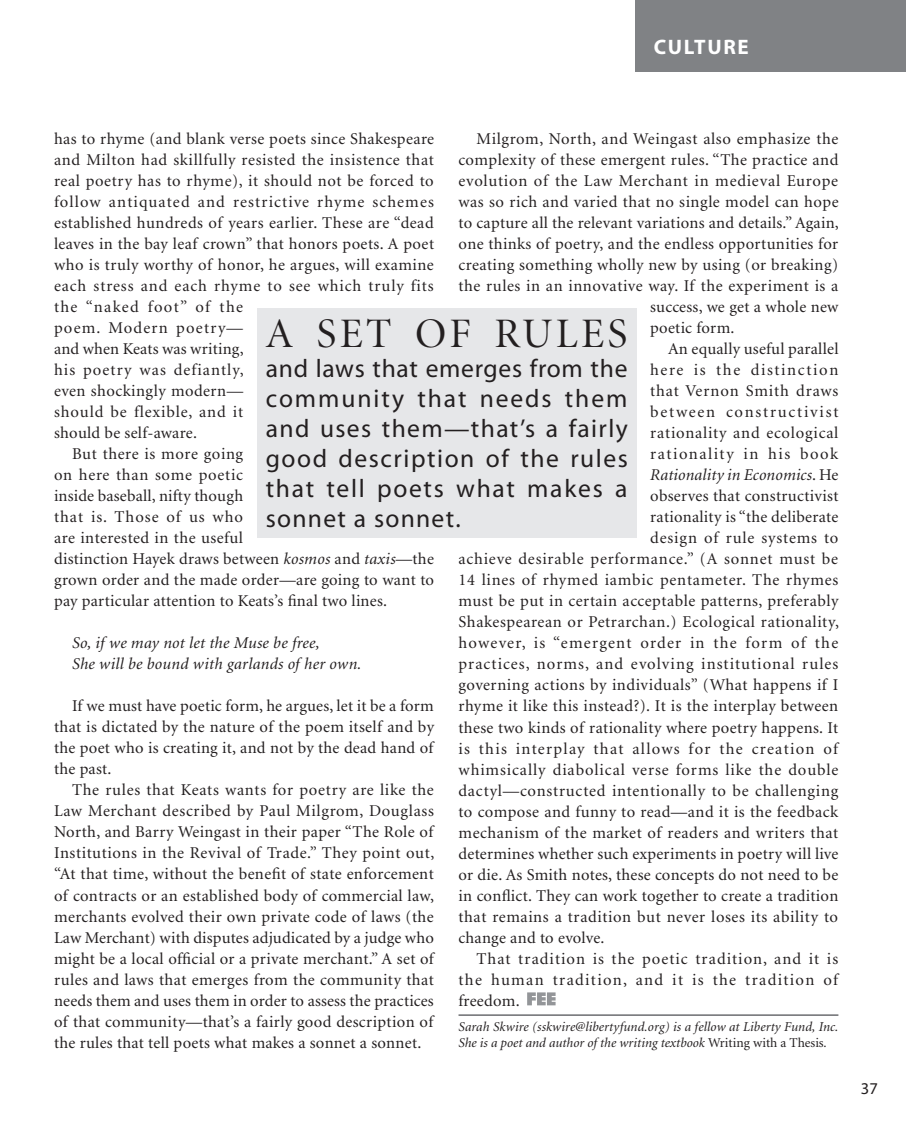
<style>
.page{position:relative;width:906px;height:1134px;background:#fff}
.page>*{position:absolute;margin:0;border:0;box-sizing:border-box;transform-origin:0 0}
.t1{font:42px "Minion Display";letter-spacing:.075em;color:#231f20}
.t2{font:25.5px/30px "Myriad";letter-spacing:.06em;color:#231f20;text-align:justify}
.t3{font:700 21px "Myriad";color:#fff}
.t4{font:16.5px/21px "Minion";letter-spacing:.03em;color:#231f20;text-align:justify}
.t5{font:16.5px "Minion";letter-spacing:.055em;color:#231f20}
.t6{font:16.5px "Minion";letter-spacing:.06em;color:#231f20}
.t7{font:italic 16.5px/21px "Minion";letter-spacing:.015em;color:#231f20}
.t8{font:16.5px "Minion";letter-spacing:.065em;color:#231f20}
.t9{font:16.5px "Minion";letter-spacing:.05em;color:#231f20}
.t10{font:16.5px "Minion";letter-spacing:.075em;color:#231f20}
.t11{font:16.5px "Minion";letter-spacing:.08em;color:#231f20}
.t12{font:16.5px "Minion";letter-spacing:.01em;color:#231f20}
.t13{font:16.5px "Minion";letter-spacing:.07em;color:#231f20}
.t14{font:16.5px "Minion";letter-spacing:.105em;color:#231f20}
.t15{font:16.5px "Minion";letter-spacing:.095em;color:#231f20}
.t16{font:16.5px "Minion";letter-spacing:.09em;color:#231f20}
.t17{font:16.5px "Myriad";color:#231f20}
.t18{font:italic 13.5px/16.5px "Minion";letter-spacing:.005em;color:#231f20}
.s1{font-style:italic}
.s2{font-style:normal}
</style>
<div class="page">
<div style="left:635px;top:0;width:270px;height:72px;background:#808285"></div>
<hr style="left:458px;top:1014px;width:380px;height:2px;background:#6c6d70">
<svg style="left:527px;top:992px;width:28px;height:13px"></svg>
<div style="left:256px;top:308px;width:380px;height:229px;background:#e6e7e9"></div>
<p class="t3" style="left:653px;top:36px;width:15px">CUL</p>
<p class="t3" style="left:693px;top:36px;width:56px">TURE</p>
<p class="t4" style="left:54px;top:129px;width:381px">has to rhyme (and blank verse poets since Shakespeare</p>
<p class="t4" style="left:54px;top:150px;width:381px">and Milton had skillfully resisted the insistence that</p>
<p class="t4" style="left:54px;top:171px;width:381px">real poetry has to rhyme), it should not be forced to</p>
<p class="t8" style="left:54px;top:194px;width:381px">follow antiquated and restrictive rhyme schemes</p>
<p class="t4" style="left:54px;top:213px;width:381px">established hundreds of years earlier. These are “dead</p>
<p class="t4" style="left:54px;top:234px;width:381px">leaves in the bay leaf crown” that honors poets. A poet</p>
<p class="t4" style="left:54px;top:255px;width:381px">who is truly worthy of honor, he argues, will examine</p>
<p class="t5" style="left:54px;top:278px;width:381px">each stress and each rhyme to see which truly fits</p>
<p class="t11" style="left:54px;top:299px;width:190px">the “naked foot” of the</p>
<p class="t10" style="left:54px;top:320px;width:190px">poem. Modern poetry—</p>
<p class="t12" style="left:54px;top:341px;width:191px">and when Keats was writing,</p>
<p class="t8" style="left:54px;top:362px;width:191px">his poetry was defiantly,</p>
<p class="t4" style="left:54px;top:381px;width:190px">even shockingly modern—</p>
<p class="t5" style="left:54px;top:404px;width:191px">should be flexible, and it</p>
<p class="t4" style="left:54px;top:423px;width:144px">should be self-aware.</p>
<p class="t4" style="left:72px;top:444px;width:172px">But there is more going</p>
<p class="t4" style="left:54px;top:465px;width:190px">on here than some poetic</p>
<p class="t12" style="left:54px;top:488px;width:190px">inside baseball, nifty though</p>
<p class="t6" style="left:54px;top:509px;width:190px">that is. Those of us who</p>
<p class="t4" style="left:54px;top:528px;width:190px">are interested in the useful</p>
<p class="t4" style="left:54px;top:549px;width:381px">distinction Hayek draws between <span class="s1">kosmos</span> and <span class="s1">taxis</span>—the</p>
<p class="t4" style="left:54px;top:570px;width:381px">grown order and the made order—are going to want to</p>
<p class="t4" style="left:54px;top:591px;width:334px">pay particular attention to Keats’s final two lines.</p>
<p class="t7" style="left:72px;top:633px;width:291px">So, if we may not let the Muse be free,<br>She will be bound with garlands of her own.</p>
<p class="t4" style="left:54px;top:696px;width:381px;text-indent:18px">If we must have poetic form, he argues, let it be a form that is dictated by the nature of the poem itself and by the poet who is creating it, and not by the dead hand of the past.</p>
<p class="t4" style="left:54px;top:780px;width:381px;text-indent:18px">The rules that Keats wants for poetry are like the Law Merchant described by Paul Milgrom, Douglass North, and Barry Weingast in their paper “The Role of Institutions in the Revival of Trade.” They point out, “At that time, without the benefit of state enforcement of contracts or an established body of commercial law, merchants evolved their own private code of laws (the Law Merchant) with disputes adjudicated by a judge who might be a local official or a private merchant.” A set of rules and laws that emerges from the community that needs them and uses them in order to assess the practices of that community—that’s a fairly good description of the rules that tell poets what makes a sonnet a sonnet.</p>
<p class="t4" style="left:476px;top:129px;width:363px">Milgrom, North, and Weingast also emphasize the</p>
<p class="t4" style="left:458px;top:150px;width:381px">complexity of these emergent rules. “The practice and</p>
<p class="t4" style="left:458px;top:171px;width:381px">evolution of the Law Merchant in medieval Europe</p>
<p class="t4" style="left:458px;top:192px;width:381px">was so rich and varied that no single model can hope</p>
<p class="t4" style="left:458px;top:213px;width:382px">to capture all the relevant variations and details.” Again,</p>
<p class="t4" style="left:458px;top:234px;width:381px">one thinks of poetry, and the endless opportunities for</p>
<p class="t4" style="left:458px;top:255px;width:381px">creating something wholly new by using (or breaking)</p>
<p class="t4" style="left:458px;top:276px;width:381px">the rules in an innovative way. If the experiment is a</p>
<p class="t4" style="left:650px;top:297px;width:190px">success, we get a whole new</p>
<p class="t4" style="left:650px;top:318px;width:86px">poetic form.</p>
<p class="t4" style="left:668px;top:339px;width:172px">An equally useful parallel</p>
<p class="t15" style="left:650px;top:362px;width:190px">here is the distinction</p>
<p class="t5" style="left:650px;top:383px;width:190px">that Vernon Smith draws</p>
<p class="t14" style="left:650px;top:404px;width:190px">between constructivist</p>
<p class="t4" style="left:650px;top:423px;width:190px">rationality and ecological</p>
<p class="t16" style="left:650px;top:446px;width:189px">rationality in his book</p>
<p class="t7" style="left:650px;top:465px;width:190px">Rationality in Economics<span class="s2">. He</span></p>
<p class="t4" style="left:650px;top:486px;width:190px">observes that constructivist</p>
<p class="t4" style="left:650px;top:507px;width:190px">rationality is “the deliberate</p>
<p class="t9" style="left:650px;top:530px;width:190px">design of rule systems to</p>
<p class="t9" style="left:458px;top:551px;width:381px">achieve desirable performance.” (A sonnet must be</p>
<p class="t4" style="left:458px;top:570px;width:381px">14 lines of rhymed iambic pentameter. The rhymes</p>
<p class="t4" style="left:458px;top:591px;width:381px">must be put in certain acceptable patterns, preferably</p>
<p class="t4" style="left:458px;top:612px;width:382px">Shakespearean or Petrarchan.) Ecological rationality,</p>
<p class="t13" style="left:458px;top:635px;width:381px">however, is “emergent order in the form of the</p>
<p class="t6" style="left:458px;top:656px;width:381px">practices, norms, and evolving institutional rules</p>
<p class="t4" style="left:458px;top:675px;width:381px">governing actions by individuals” (What happens if I</p>
<p class="t4" style="left:458px;top:696px;width:381px">rhyme it like this instead?). It is the interplay between</p>
<p class="t4" style="left:458px;top:717px;width:381px">these two kinds of rationality where poetry happens. It</p>
<p class="t10" style="left:458px;top:740px;width:381px">is this interplay that allows for the creation of</p>
<p class="t5" style="left:458px;top:761px;width:381px">whimsically diabolical verse forms like the double</p>
<p class="t4" style="left:458px;top:780px;width:381px">dactyl—constructed intentionally to be challenging</p>
<p class="t4" style="left:458px;top:801px;width:381px">to compose and funny to read—and it is the feedback</p>
<p class="t4" style="left:458px;top:822px;width:381px">mechanism of the market of readers and writers that</p>
<p class="t4" style="left:458px;top:843px;width:381px">determines whether such experiments in poetry will live</p>
<p class="t4" style="left:458px;top:864px;width:381px">or die. As Smith notes, these concepts do not need to be</p>
<p class="t4" style="left:458px;top:885px;width:381px">in conflict. They can work together to create a tradition</p>
<p class="t4" style="left:458px;top:906px;width:381px">that remains a tradition but never loses its ability to</p>
<p class="t4" style="left:458px;top:927px;width:147px">change and to evolve.</p>
<p class="t6" style="left:476px;top:950px;width:363px">That tradition is the poetic tradition, and it is</p>
<p class="t11" style="left:458px;top:971px;width:381px">the human tradition, and it is the tradition of</p>
<p class="t4" style="left:458px;top:990px;width:63px">freedom.</p>
<p class="t18" style="left:458px;top:1019px;width:381px">Sarah Skwire (sskwire@libertyfund.org) is a fellow at Liberty Fund, Inc.<br>She is a poet and author of the writing textbook <span class="s2">Writing with a Thesis</span>.</p>
<h1 class="t1" style="left:266px;top:313px;width:363px">A SET OF RULES</h1>
<h2 class="t2" style="left:266px;top:354px;width:363px">and laws that emerges from the community that needs them and uses them—that’s a fairly good description of the rules that tell poets what makes a sonnet a sonnet.</h2>
<p class="t17" style="left:860px;top:1080px;width:18px">37</p>
</div>
